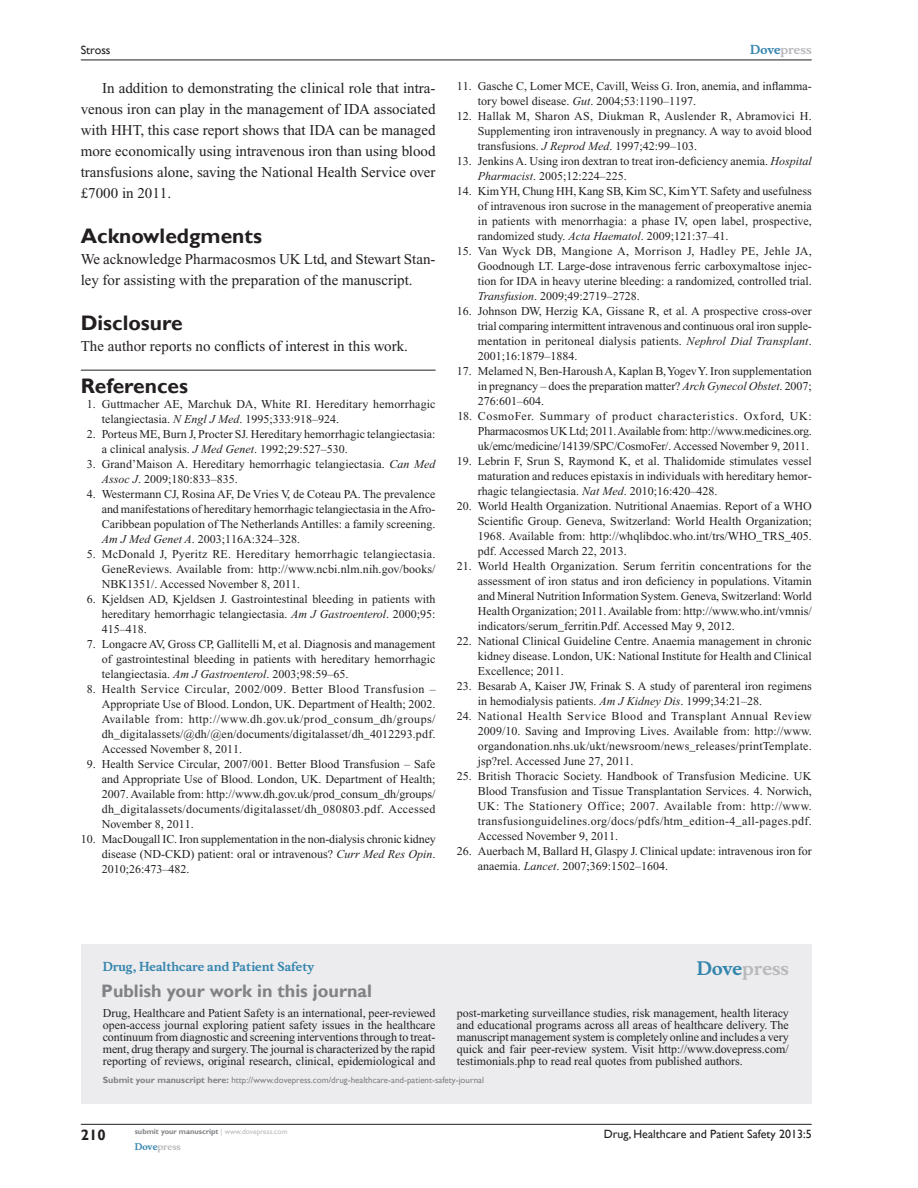
<style>
.page{position:relative;width:918px;height:1188px;background:#fff}
.page>*{position:absolute;margin:0;border:0;box-sizing:border-box;transform-origin:0 0}
.RefH{font:700 21px "Gill Sans";color:#231f20}
.PromBx-H1{font:700 18px "Gill Sans";color:#808285}
.PromBx-Brand{font:700 18px "Musee";color:#b8b9bc}
.Tx{font:15px/21px "Times New Roman";color:#231f20;text-align:justify}
.TxF{font:15px/21px "Times New Roman";color:#231f20}
.t1{font:700 15px "Gill Sans";color:#231f20}
.RefNL2{font:12px/15px "Times New Roman";color:#231f20;text-align:justify}
.PromBx-Tx{font:12px/12px "Times New Roman";color:#231f20;text-align:justify}
.t2{font:12px "Gill Sans";color:#231f20}
.PromBx-JrnlName{font:700 12px "Musee";color:#3485ae}
.t3{font:700 12px "Musee";color:#b8b9bc}
.PromBx-SubmitMssWebA{font:9px "Gill Sans";color:#808285}
.t4{font:700 9px "Musee";color:#b8b9bc}
.t5{font:700 7.5px "Gill Sans";color:#808285}
.s1{font-style:italic}
.s2{color:#3485ae}
.s3{font-weight:700}
.s4{font-weight:400;color:#b8b9bc}
</style>
<div class="page">
<div style="left:81px;top:944px;width:731px;height:159px;background:#ececee"></div>
<hr style="left:81px;top:370px;width:355px;height:1px;background:#231f20">
<hr style="left:81px;top:1124px;width:731px;height:1px;background:#231f20">
<hr style="left:81px;top:60px;width:731px;height:1px;background:#231f20">
<p class="t2" style="left:81px;top:43px;width:31px">Stross</p>
<p class="Tx" style="left:81px;top:77px;width:356px;text-indent:21px">In addition to demonstrating the clinical role that intra&shy;venous iron can play in the management of IDA associated with HHT, this case report shows that IDA can be managed more economically using intravenous iron than using blood transfusions alone, saving the National Health Service over £7000 in 2011.</p>
<h1 class="RefH" style="left:81px;top:223px;width:183px">Acknowledgments</h1>
<p class="TxF" style="left:81px;top:248px;width:356px">We acknowledge Pharmacosmos UK Ltd, and Stewart Stan&shy;ley for assisting with the preparation of the manuscript.</p>
<h1 class="RefH" style="left:81px;top:310px;width:103px">Disclosure</h1>
<p class="TxF" style="left:81px;top:336px;width:329px">The author reports no conflicts of interest in this work.</p>
<p class="RefH" style="left:81px;top:373px;width:109px">References</p>
<p class="RefNL2" style="left:102px;top:397px;width:335px;text-indent:-15px">1. Guttmacher AE, Marchuk DA, White RI. Hereditary hemorrhagic telangiectasia. <span class="s1">N Engl J Med</span>. 1995;333:918–924.</p>
<p class="RefNL2" style="left:102px;top:427px;width:335px;text-indent:-15px">2. Porteus ME, Burn J, Procter SJ. Hereditary hemorrhagic telangiectasia: a clinical analysis. <span class="s1">J Med Genet</span>. 1992;29:527–530.</p>
<p class="RefNL2" style="left:102px;top:457px;width:335px;text-indent:-15px">3. Grand’Maison A. Hereditary hemorrhagic telangiectasia. <span class="s1">Can Med<br>Assoc J</span>. 2009;180:833–835.</p>
<p class="RefNL2" style="left:102px;top:487px;width:335px;text-indent:-15px">4. Westermann CJ, Rosina AF, De Vries V, de Coteau PA. The prevalence and manifestations of hereditary hemorrhagic telangiectasia in the Afro-Caribbean population of The Netherlands Antilles: a family screening.<br><span class="s1">Am J Med Genet A</span>. 2003;116A:324–328.</p>
<p class="RefNL2" style="left:102px;top:547px;width:335px;text-indent:-15px">5. McDonald J, Pyeritz RE. Hereditary hemorrhagic telangiectasia.<br>GeneReviews. Available from: http://www.ncbi.nlm.nih.gov/books/ NBK1351/. Accessed November 8, 2011.</p>
<p class="RefNL2" style="left:102px;top:592px;width:335px;text-indent:-15px">6. Kjeldsen AD, Kjeldsen J. Gastrointestinal bleeding in patients with hereditary hemorrhagic telangiectasia. <span class="s1">Am J Gastroenterol</span>. 2000;95:<br>415–418.</p>
<p class="RefNL2" style="left:102px;top:637px;width:335px;text-indent:-15px">7. Longacre AV, Gross CP, Gallitelli M, et al. Diagnosis and management of gastrointestinal bleeding in patients with hereditary hemorrhagic telangiectasia. <span class="s1">Am J Gastroenterol</span>. 2003;98:59–65.</p>
<p class="RefNL2" style="left:102px;top:682px;width:335px;text-indent:-15px">8. Health Service Circular, 2002/009. Better Blood Transfusion – Appropriate Use of Blood. London, UK. Department of Health; 2002.<br>Available from: http://www.dh.gov.uk/prod_consum_dh/groups/ dh_digitalassets/@dh/@en/documents/digitalasset/dh_4012293.pdf.<br>Accessed November 8, 2011.</p>
<p class="RefNL2" style="left:102px;top:757px;width:335px;text-indent:-15px">9. Health Service Circular, 2007/001. Better Blood Transfusion – Safe and Appropriate Use of Blood. London, UK. Department of Health; 2007. Available from: http://www.dh.gov.uk/prod_consum_dh/groups/ dh_digitalassets/documents/digitalasset/dh_080803.pdf. Accessed November 8, 2011.</p>
<p class="RefNL2" style="left:102px;top:832px;width:335px;text-indent:-21px">10. MacDougall IC. Iron supplementation in the non-dialysis chronic kidney disease (ND-CKD) patient: oral or intravenous? <span class="s1">Curr Med Res Opin</span>.<br>2010;26:473–482.</p>
<p class="t3" style="left:750px;top:43px;width:63px"><span class="s2">Dove</span>press</p>
<p class="RefNL2" style="left:478px;top:79px;width:335px;text-indent:-21px">11. Gasche C, Lomer MCE, Cavill, Weiss G. Iron, anemia, and inflamma&shy;tory bowel disease. <span class="s1">Gut</span>. 2004;53:1190–1197.</p>
<p class="RefNL2" style="left:478px;top:109px;width:335px;text-indent:-21px">12. Hallak M, Sharon AS, Diukman R, Auslender R, Abramovici H.<br>Supplementing iron intravenously in pregnancy. A way to avoid blood transfusions. <span class="s1">J Reprod Med</span>. 1997;42:99–103.</p>
<p class="RefNL2" style="left:478px;top:154px;width:335px;text-indent:-21px">13. Jenkins A. Using iron dextran to treat iron-deficiency anemia. <span class="s1">Hospital<br>Pharmacist</span>. 2005;12:224–225.</p>
<p class="RefNL2" style="left:478px;top:184px;width:336px;text-indent:-21px">14. Kim YH, Chung HH, Kang SB, Kim SC, Kim YT. Safety and usefulness of intravenous iron sucrose in the management of preoperative anemia in patients with menorrhagia: a phase IV, open label, prospective, randomized study. <span class="s1">Acta Haematol</span>. 2009;121:37–41.</p>
<p class="RefNL2" style="left:478px;top:244px;width:336px;text-indent:-21px">15. Van Wyck DB, Mangione A, Morrison J, Hadley PE, Jehle JA, Goodnough LT. Large-dose intravenous ferric carboxymaltose injec&shy;tion for IDA in heavy uterine bleeding: a randomized, controlled trial.<br><span class="s1">Transfusion</span>. 2009;49:2719–2728.</p>
<p class="RefNL2" style="left:478px;top:304px;width:335px;text-indent:-21px">16. Johnson DW, Herzig KA, Gissane R, et al. A prospective cross-over trial comparing intermittent intravenous and continuous oral iron supple&shy;mentation in peritoneal dialysis patients. <span class="s1">Nephrol Dial Transplant</span>.<br>2001;16:1879–1884.</p>
<p class="RefNL2" style="left:478px;top:364px;width:335px;text-indent:-21px">17. Melamed N, Ben-Haroush A, Kaplan B, Yogev Y. Iron supplementation in pregnancy – does the preparation matter? <span class="s1">Arch Gynecol Obstet</span>. 2007; 276:601–604.</p>
<p class="RefNL2" style="left:478px;top:409px;width:335px;text-indent:-20px">18. CosmoFer. Summary of product characteristics. Oxford, UK:<br>Pharmacosmos UK Ltd; 2011. Available from: http://www.medicines.org. uk/emc/medicine/14139/SPC/CosmoFer/. Accessed November 9, 2011.</p>
<p class="RefNL2" style="left:478px;top:454px;width:335px;text-indent:-21px">19. Lebrin F, Srun S, Raymond K, et al. Thalidomide stimulates vessel maturation and reduces epistaxis in individuals with hereditary hemor&shy;rhagic telangiectasia. <span class="s1">Nat Med</span>. 2010;16:420–428.</p>
<p class="RefNL2" style="left:478px;top:499px;width:336px;text-indent:-21px">20. World Health Organization. Nutritional Anaemias. Report of a WHO Scientific Group. Geneva, Switzerland: World Health Organization; 1968. Available from: http://whqlibdoc.who.int/trs/WHO_TRS_405. pdf. Accessed March 22, 2013.</p>
<p class="RefNL2" style="left:478px;top:559px;width:336px;text-indent:-21px">21. World Health Organization. Serum ferritin concentrations for the assessment of iron status and iron deficiency in populations. Vitamin and Mineral Nutrition Information System. Geneva, Switzerland: World Health Organization; 2011. Available from: http://www.who.int/vmnis/ indicators/serum_ferritin.Pdf. Accessed May 9, 2012.</p>
<p class="RefNL2" style="left:478px;top:634px;width:335px;text-indent:-21px">22. National Clinical Guideline Centre. Anaemia management in chronic kidney disease. London, UK: National Institute for Health and Clinical Excellence; 2011.</p>
<p class="RefNL2" style="left:478px;top:679px;width:335px;text-indent:-21px">23. Besarab A, Kaiser JW, Frinak S. A study of parenteral iron regimens in hemodialysis patients. <span class="s1">Am J Kidney Dis</span>. 1999;34:21–28.</p>
<p class="RefNL2" style="left:478px;top:709px;width:336px;text-indent:-21px">24. National Health Service Blood and Transplant Annual Review 2009/10. Saving and Improving Lives. Available from: http://www. organdonation.nhs.uk/ukt/newsroom/news_releases/printTemplate. jsp?rel. Accessed June 27, 2011.</p>
<p class="RefNL2" style="left:478px;top:769px;width:335px;text-indent:-21px">25. British Thoracic Society. Handbook of Transfusion Medicine. UK Blood Transfusion and Tissue Transplantation Services. 4. Norwich, UK: The Stationery Office; 2007. Available from: http://www. transfusionguidelines.org/docs/pdfs/htm_edition-4_all-pages.pdf.<br>Accessed November 9, 2011.</p>
<p class="RefNL2" style="left:478px;top:844px;width:335px;text-indent:-21px">26. Auerbach M, Ballard H, Glaspy J. Clinical update: intravenous iron for anaemia. <span class="s1">Lancet</span>. 2007;369:1502–1604.</p>
<p class="PromBx-JrnlName" style="left:103px;top:959px;width:213px">Drug, Healthcare and Patient Safety</p>
<p class="PromBx-H1" style="left:101px;top:980px;width:272px">Publish your work in this journal</p>
<p class="PromBx-Brand" style="left:697px;top:958px;width:94px"><span class="s2">Dove</span>press</p>
<p class="PromBx-Tx" style="left:103px;top:1007px;width:334px">Drug, Healthcare and Patient Safety is an international, peer-reviewed open-access journal exploring patient safety issues in the healthcare continuum from diagnostic and screening interventions through to treat&shy;ment, drug therapy and surgery. The journal is characterized by the rapid reporting of reviews, original research, clinical, epidemiological and</p>
<p class="PromBx-Tx" style="left:457px;top:1007px;width:333px">post-marketing surveillance studies, risk management, health literacy and educational programs across all areas of healthcare delivery. The manuscript management system is completely online and includes a very quick and fair peer-review system. Visit http://www.dovepress.com/ testimonials.php to read real quotes from published authors.</p>
<p class="PromBx-SubmitMssWebA" style="left:103px;top:1075px;width:383px"><span class="s3">Submit your manuscript here:</span> http://www.dovepress.com/drug-healthcare-and-patient-safety-journal</p>
<p class="t1" style="left:81px;top:1126px;width:26px">210</p>
<p class="t5" style="left:135px;top:1127px;width:154px">submit your manuscript <span class="s4">| www.dovepress.com</span></p>
<p class="t4" style="left:135px;top:1141px;width:48px"><span class="s2">Dove</span>press</p>
<p class="t2" style="left:604px;top:1127px;width:209px">Drug, Healthcare and Patient Safety 2013:5</p>
</div>
